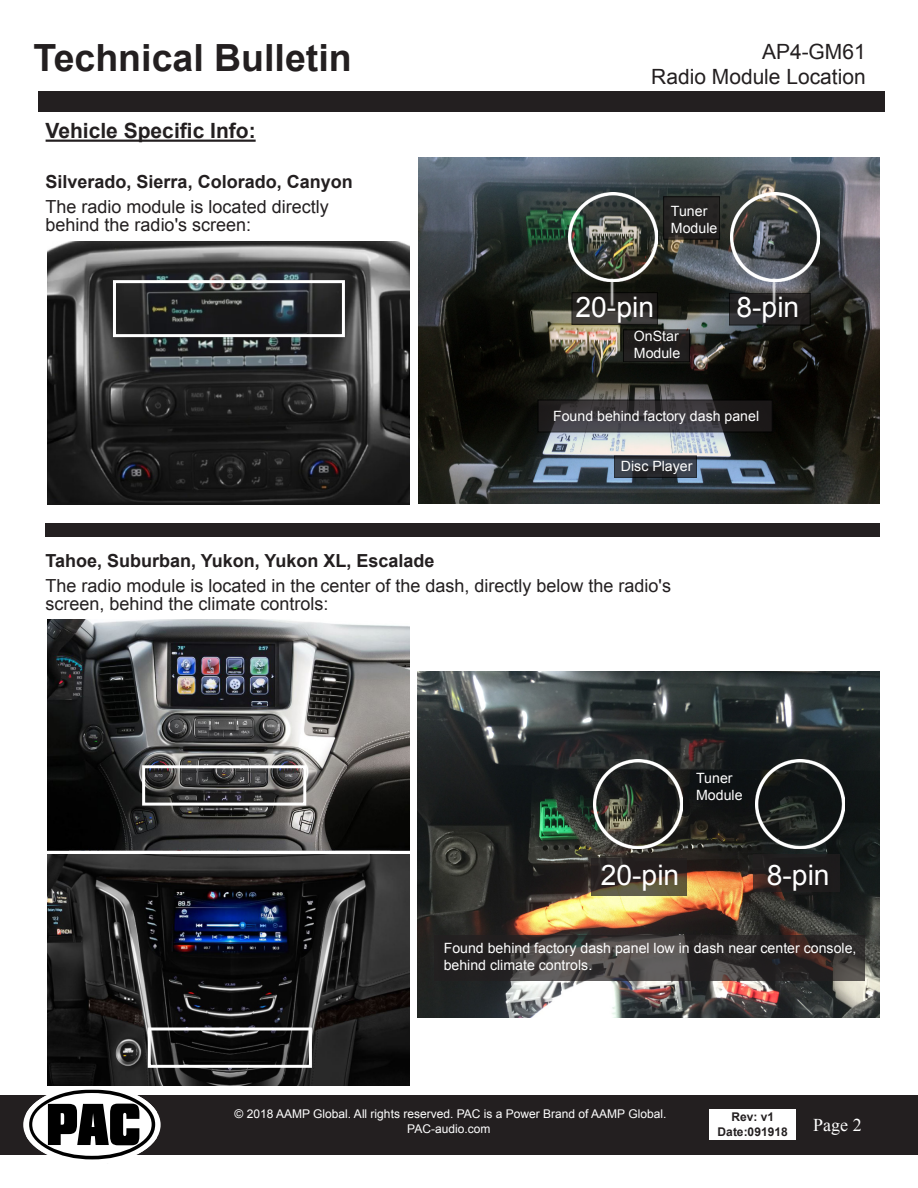
<style>
.page{position:relative;width:918px;height:1188px;background:#fff}
.page>*{position:absolute;margin:0;border:0;box-sizing:border-box;transform-origin:0 0}
.t1{font:700 37.5px "Arial";color:#231f20}
.t2{font:28.35px "Arial";color:#fff}
.t3{font:21px/25.2px "Arial";color:#231f20;text-align:right}
.t4{font:700 21px "Arial";color:#231f20}
.t5{font:18px/18px "Arial";color:#231f20}
.t6{font:700 18px "Arial";color:#231f20}
.t7{font:18px "Times New Roman";color:#fff}
.t8{font:14.1px/17px "Arial";color:#fff}
.t9{font:12px/14.4px "Arial";color:#fff;text-align:center}
.t10{font:700 12px/14.4px "Arial";color:#231f20;text-align:center}
</style>
<div class="page">
<div style="left:0;top:1095px;width:918px;height:60px;background:#231f20"></div>
<svg style="left:27px;top:1089px;width:130px;height:71px"></svg>
<div style="left:709px;top:1110px;width:87px;height:30px;background:#fff"></div>
<div style="left:38px;top:91px;width:847px;height:21px;background:#231f20"></div>
<hr style="left:46px;top:140px;width:210px;height:2px;background:#231f20">
<img style="left:418px;top:158px;width:462px;height:346px">
<svg style="left:616px;top:458px;width:79px;height:17px"></svg>
<div style="left:614px;top:456px;width:83px;height:21px;border:1px solid #000"></div>
<svg style="left:574px;top:295px;width:81px;height:28px;background:#32302e"></svg>
<div style="left:572px;top:293px;width:85px;height:32px;border:1px solid #000"></div>
<svg style="left:731px;top:295px;width:77px;height:28px;background:#242324"></svg>
<div style="left:729px;top:293px;width:81px;height:32px;border:1px solid #000"></div>
<svg style="left:540px;top:402px;width:230px;height:28px;background:#333134"></svg>
<div style="left:538px;top:400px;width:234px;height:32px;border:1px solid #000"></div>
<div style="left:664px;top:197px;width:56px;height:42px;background:#231f20"></div>
<div style="left:664px;top:197px;width:56px;height:42px;border:1px solid #000"></div>
<div style="left:623px;top:330px;width:67px;height:32px;background:#231f20"></div>
<div style="left:623px;top:330px;width:67px;height:32px;border:1px solid #000"></div>
<img style="left:731px;top:192px;width:89px;height:89px">
<img style="left:568px;top:192px;width:89px;height:89px">
<img style="left:609px;top:277px;width:167px;height:31px">
<img style="left:48px;top:241px;width:361px;height:264px">
<img style="left:418px;top:671px;width:462px;height:346px">
<svg style="left:592px;top:858px;width:95px;height:38px;background:#3d362b"></svg>
<div style="left:753px;top:855px;width:87px;height:37px;background:#231f20"></div>
<img style="left:756px;top:760px;width:89px;height:89px">
<img style="left:594px;top:760px;width:88px;height:89px">
<svg style="left:435px;top:936px;width:430px;height:45px;background:#3b3736"></svg>
<img style="left:48px;top:620px;width:361px;height:231px">
<div style="left:46px;top:523px;width:834px;height:13px;background:#231f20"></div>
<div style="left:113px;top:280px;width:232px;height:57px;border:3px solid #fff"></div>
<div style="left:142px;top:765px;width:164px;height:41px;border:3px solid #fff"></div>
<img style="left:48px;top:854px;width:361px;height:231px">
<div style="left:148px;top:1028px;width:164px;height:40px;border:3px solid #fff"></div>
<h1 class="t1" style="left:34px;top:31px;width:320px">Technical Bulletin</h1>
<p class="t4" style="left:46px;top:116px;width:212px">Vehicle Specific Info:</p>
<p class="t6" style="left:46px;top:169px;width:309px">Silverado, Sierra, Colorado, Canyon</p>
<p class="t5" style="left:46px;top:197px;width:285px">The radio module is located directly behind the radio's screen:</p>
<p class="t3" style="left:651px;top:38px;width:216px">AP4-GM61<br>Radio Module Location</p>
<p class="t8" style="left:671px;top:202px;width:48px">Tuner<br>Module</p>
<p class="t2" style="left:576px;top:288px;width:80px">20-pin</p>
<p class="t2" style="left:736px;top:288px;width:64px">8-pin</p>
<p class="t8" style="left:634px;top:328px;width:48px">OnStar<br>Module</p>
<p class="t8" style="left:553px;top:408px;width:208px">Found behind factory dash panel</p>
<p class="t8" style="left:621px;top:458px;width:73px">Disc Player</p>
<p class="t6" style="left:45px;top:548px;width:391px">Tahoe, Suburban, Yukon, Yukon XL, Escalade</p>
<p class="t5" style="left:45px;top:576px;width:627px">The radio module is located in the center of the dash, directly below the radio's screen, behind the climate controls:</p>
<p class="t8" style="left:696px;top:770px;width:48px">Tuner<br>Module</p>
<p class="t2" style="left:601px;top:855px;width:80px">20-pin</p>
<p class="t2" style="left:767px;top:855px;width:64px">8-pin</p>
<p class="t8" style="left:444px;top:940px;width:414px">Found behind factory dash panel low in dash near center console, behind climate controls.</p>
<p class="t9" style="left:235px;top:1107px;width:433px">© 2018 AAMP Global. All rights reserved. PAC is a Power Brand of AAMP Global.<br>PAC-audio.com</p>
<p class="t7" style="left:813px;top:1112px;width:50px">Page 2</p>
<p class="t10" style="left:718px;top:1110px;width:72px">Rev: v1<br>Date:091918</p>
</div>
